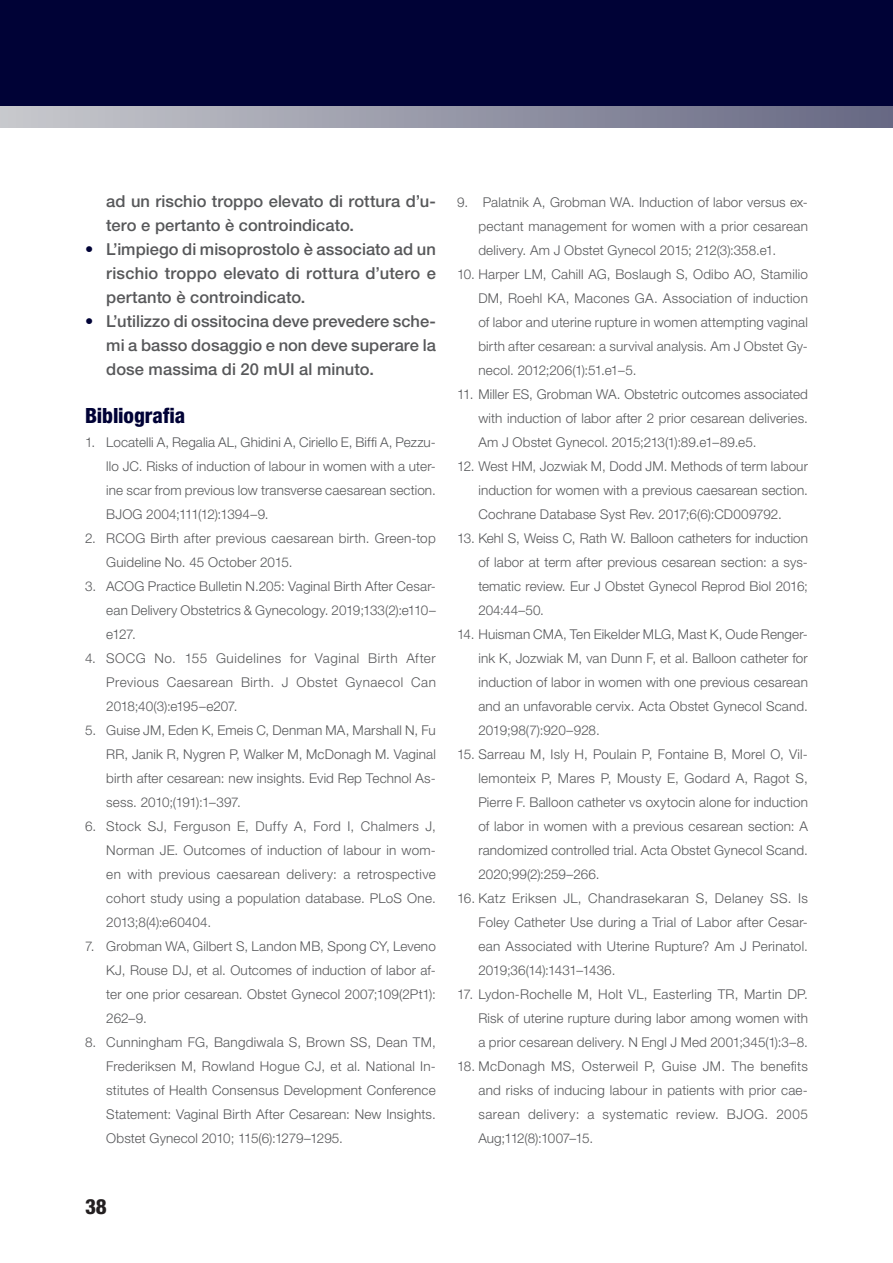
<style>
.page{position:relative;width:893px;height:1263px;background:#fff}
.page>*{position:absolute;margin:0;border:0;box-sizing:border-box;transform-origin:0 0}
.T2_-_Biblio{font:800 condensed 21px "Helvetica Neue LT Std";letter-spacing:-.005em;color:#000236}
.t1{font:800 condensed 21px "Helvetica Neue LT Std";color:#231f20}
.Raccomandazioni{font:500 16.5px/24px "Helvetica Neue LT Std";letter-spacing:.005em;color:#57585a;text-align:justify}
.t2{font:300 13.5px/24px "Helvetica Neue LT Std";letter-spacing:.01em;color:#57585a;text-align:justify}
.s1{color:#000236}
</style>
<div class="page">
<div style="left:0;top:0;width:893px;height:128px;background:#000236"></div>
<div style="left:0;top:106px;width:893px;height:22px;background:linear-gradient(to right,#c8c9cd,#666783)"></div>
<p class="Raccomandazioni" style="left:106px;top:189px;width:331px">ad un rischio troppo elevato di rottura d’u&shy;tero e pertanto è controindicato.</p>
<p class="Raccomandazioni" style="left:106px;top:237px;width:331px;text-indent:-21px"><span class="s1">•</span> L’impiego di misoprostolo è associato ad un rischio troppo elevato di rottura d’utero e pertanto è controindicato.</p>
<p class="Raccomandazioni" style="left:106px;top:309px;width:331px;text-indent:-21px"><span class="s1">•</span> L’utilizzo di ossitocina deve prevedere sche&shy;mi a basso dosaggio e non deve superare la dose massima di 20 mUI al minuto.</p>
<p class="T2_-_Biblio" style="left:85px;top:402px;width:102px">Bibliografia</p>
<p class="t2" style="left:106px;top:430px;width:331px;text-indent:-21px">1. Locatelli A, Regalia AL, Ghidini A, Ciriello E, Biffi A, Pezzu&shy;llo JC. Risks of induction of labour in women with a uter&shy;ine scar from previous low transverse caesarean section.<br>BJOG 2004;111(12):1394–9.</p>
<p class="t2" style="left:106px;top:526px;width:331px;text-indent:-21px">2. RCOG Birth after previous caesarean birth. Green-top<br>Guideline No. 45 October 2015.</p>
<p class="t2" style="left:106px;top:574px;width:331px;text-indent:-21px">3. ACOG Practice Bulletin N.205: Vaginal Birth After Cesar&shy;ean Delivery Obstetrics &amp; Gynecology. 2019;133(2):e110– e127.</p>
<p class="t2" style="left:106px;top:646px;width:331px;text-indent:-21px">4. SOCG No. 155 Guidelines for Vaginal Birth After Previous Caesarean Birth. J Obstet Gynaecol Can 2018;40(3):e195–e207.</p>
<p class="t2" style="left:106px;top:718px;width:331px;text-indent:-21px">5. Guise JM, Eden K, Emeis C, Denman MA, Marshall N, Fu RR, Janik R, Nygren P, Walker M, McDonagh M. Vaginal birth after cesarean: new insights. Evid Rep Technol As&shy;sess. 2010;(191):1–397.</p>
<p class="t2" style="left:106px;top:814px;width:331px;text-indent:-21px">6. Stock SJ, Ferguson E, Duffy A, Ford I, Chalmers J, Norman JE. Outcomes of induction of labour in wom&shy;en with previous caesarean delivery: a retrospective cohort study using a population database. PLoS One.<br>2013;8(4):e60404.</p>
<p class="t2" style="left:106px;top:934px;width:331px;text-indent:-21px">7. Grobman WA, Gilbert S, Landon MB, Spong CY, Leveno KJ, Rouse DJ, et al. Outcomes of induction of labor af&shy;ter one prior cesarean. Obstet Gynecol 2007;109(2Pt1):<br>262–9.</p>
<p class="t2" style="left:106px;top:1030px;width:331px;text-indent:-21px">8. Cunningham FG, Bangdiwala S, Brown SS, Dean TM, Frederiksen M, Rowland Hogue CJ, et al. National In&shy;stitutes of Health Consensus Development Conference Statement: Vaginal Birth After Cesarean: New Insights.<br>Obstet Gynecol 2010; 115(6):1279–1295.</p>
<h1 class="t1" style="left:85px;top:1194px;width:23px">38</h1>
<p class="t2" style="left:478px;top:190px;width:331px;text-indent:-21px">9. Palatnik A, Grobman WA. Induction of labor versus ex&shy;pectant management for women with a prior cesarean delivery. Am J Obstet Gynecol 2015; 212(3):358.e1.</p>
<p class="t2" style="left:478px;top:262px;width:331px;text-indent:-21px">10. Harper LM, Cahill AG, Boslaugh S, Odibo AO, Stamilio DM, Roehl KA, Macones GA. Association of induction of labor and uterine rupture in women attempting vaginal birth after cesarean: a survival analysis. Am J Obstet Gy&shy;necol. 2012;206(1):51.e1–5.</p>
<p class="t2" style="left:478px;top:382px;width:331px;text-indent:-21px">11. Miller ES, Grobman WA. Obstetric outcomes associated with induction of labor after 2 prior cesarean deliveries.<br>Am J Obstet Gynecol. 2015;213(1):89.e1–89.e5.</p>
<p class="t2" style="left:478px;top:454px;width:331px;text-indent:-21px">12. West HM, Jozwiak M, Dodd JM. Methods of term labour induction for women with a previous caesarean section.<br>Cochrane Database Syst Rev. 2017;6(6):CD009792.</p>
<p class="t2" style="left:478px;top:526px;width:331px;text-indent:-21px">13. Kehl S, Weiss C, Rath W. Balloon catheters for induction of labor at term after previous cesarean section: a sys&shy;tematic review. Eur J Obstet Gynecol Reprod Biol 2016; 204:44–50.</p>
<p class="t2" style="left:478px;top:622px;width:331px;text-indent:-21px">14. Huisman CMA, Ten Eikelder MLG, Mast K, Oude Renger&shy;ink K, Jozwiak M, van Dunn F, et al. Balloon catheter for induction of labor in women with one previous cesarean and an unfavorable cervix. Acta Obstet Gynecol Scand.<br>2019;98(7):920–928.</p>
<p class="t2" style="left:478px;top:742px;width:331px;text-indent:-21px">15. Sarreau M, Isly H, Poulain P, Fontaine B, Morel O, Vil&shy;lemonteix P, Mares P, Mousty E, Godard A, Ragot S, Pierre F. Balloon catheter vs oxytocin alone for induction of labor in women with a previous cesarean section: A randomized controlled trial. Acta Obstet Gynecol Scand.<br>2020;99(2):259–266.</p>
<p class="t2" style="left:478px;top:886px;width:331px;text-indent:-21px">16. Katz Eriksen JL, Chandrasekaran S, Delaney SS. Is Foley Catheter Use during a Trial of Labor after Cesar&shy;ean Associated with Uterine Rupture? Am J Perinatol.<br>2019;36(14):1431–1436.</p>
<p class="t2" style="left:478px;top:982px;width:331px;text-indent:-21px">17. Lydon-Rochelle M, Holt VL, Easterling TR, Martin DP.<br>Risk of uterine rupture during labor among women with a prior cesarean delivery. N Engl J Med 2001;345(1):3–8.</p>
<p class="t2" style="left:478px;top:1054px;width:331px;text-indent:-21px">18. McDonagh MS, Osterweil P, Guise JM. The benefits and risks of inducing labour in patients with prior cae&shy;sarean delivery: a systematic review. BJOG. 2005<br>Aug;112(8):1007–15.</p>
</div>
